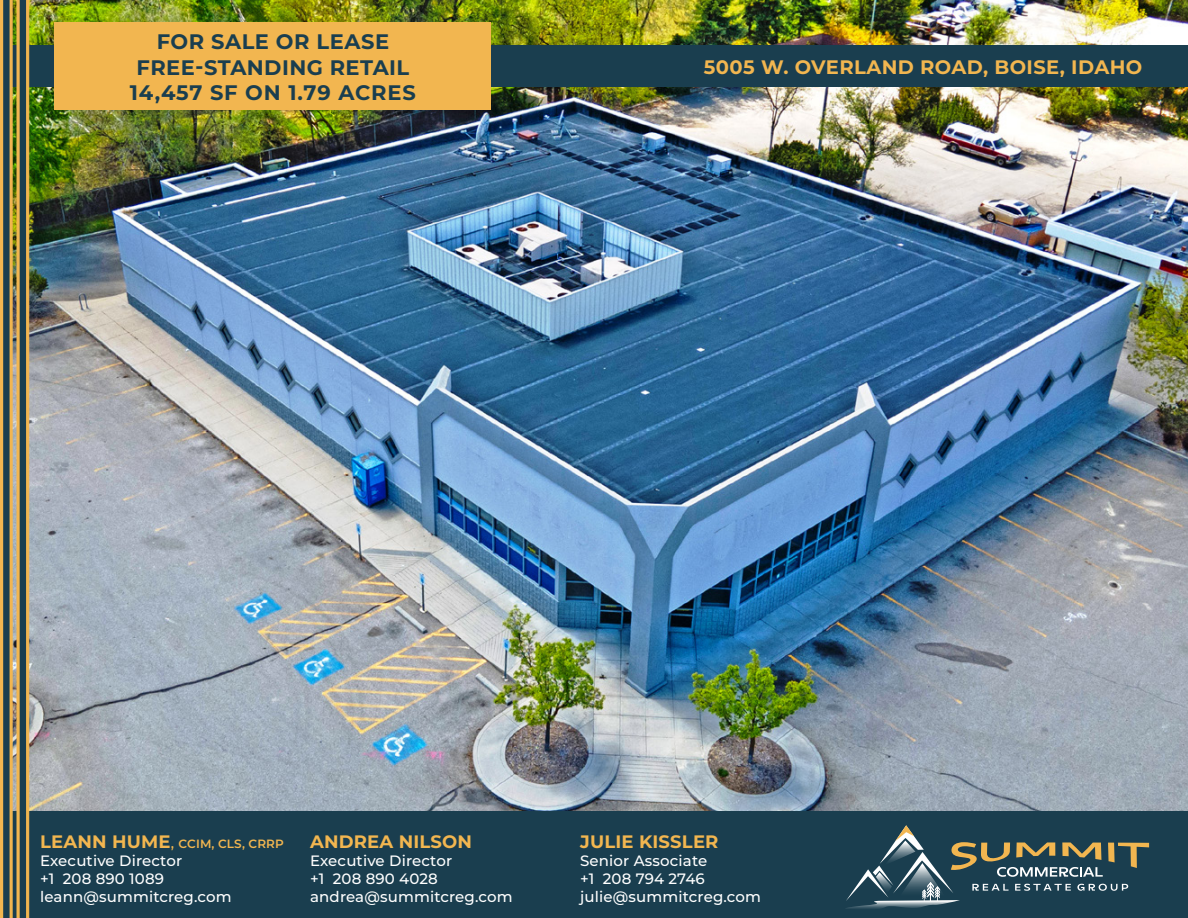
<style>
.page{position:relative;width:1188px;height:918px;background:#fff}
.page>*{position:absolute;margin:0;border:0;box-sizing:border-box;transform-origin:0 0}
.t1{font:700 21px/25.5px "Montserrat";letter-spacing:.025em;color:#1a3e4f;text-align:center}
.t2{font:700 19.5px "Montserrat";letter-spacing:.02em;color:#f2b650}
.Contact_Info_-_standard{font:700 18px "Montserrat";letter-spacing:.01em;color:#f2b650}
.Contact_Info_-_standard-2{font:500 15px/18px "Montserrat";letter-spacing:.01em;color:#fff}
.Contact_Info_-_standard-3{font:600 12px "Montserrat";letter-spacing:.01em;color:#f2b650}
.s1{font-weight:700;font-size:18px}
.s2{font-weight:500;font-size:15px}
</style>
<div class="page">
<img style="left:13px;top:0;width:1175px;height:811px">
<div style="left:0;top:45px;width:1188px;height:42px;background:#1a3e4f"></div>
<div style="left:54px;top:22px;width:437px;height:88px;background:#f2b650"></div>
<div style="left:0;top:811px;width:1188px;height:107px;background:#1a3e4f"></div>
<svg style="left:846px;top:825px;width:303px;height:84px"></svg>
<div style="left:0;top:0;width:13px;height:918px;background:#f2b650"></div>
<div style="left:3px;top:0;width:7px;height:918px;background:#1a3e4f"></div>
<svg style="left:16px;top:0;width:13px;height:918px;background:#dcab52"></svg>
<div style="left:20px;top:0;width:6px;height:918px;background:#1a3e4f"></div>
<p class="t1" style="left:157px;top:28px;width:234px">FOR SALE OR LEASE</p>
<p class="t1" style="left:130px;top:53px;width:288px">FREE-STANDING RETAIL<br>14,457 SF ON 1.79 ACRES</p>
<p class="t2" style="left:704px;top:53px;width:440px">5005 W. OVERLAND ROAD, BOISE, IDAHO</p>
<p class="Contact_Info_-_standard-3" style="left:40px;top:836px;width:245px"><span class="s1">LEANN HUME</span><span class="s2">,</span> CCIM, CLS, CRRP</p>
<p class="Contact_Info_-_standard-2" style="left:40px;top:851px;width:144px">Executive Director</p>
<p class="Contact_Info_-_standard-2" style="left:40px;top:869px;width:193px">+1 208 890 1089 leann@summitcreg.com</p>
<p class="Contact_Info_-_standard" style="left:310px;top:829px;width:164px">ANDREA NILSON</p>
<p class="Contact_Info_-_standard-2" style="left:310px;top:851px;width:144px">Executive Director</p>
<p class="Contact_Info_-_standard-2" style="left:310px;top:869px;width:204px">+1 208 890 4028 andrea@summitcreg.com</p>
<p class="Contact_Info_-_standard" style="left:580px;top:829px;width:140px">JULIE KISSLER</p>
<p class="Contact_Info_-_standard-2" style="left:580px;top:851px;width:129px">Senior Associate</p>
<p class="Contact_Info_-_standard-2" style="left:580px;top:869px;width:182px">+1 208 794 2746 julie@summitcreg.com</p>
</div>
